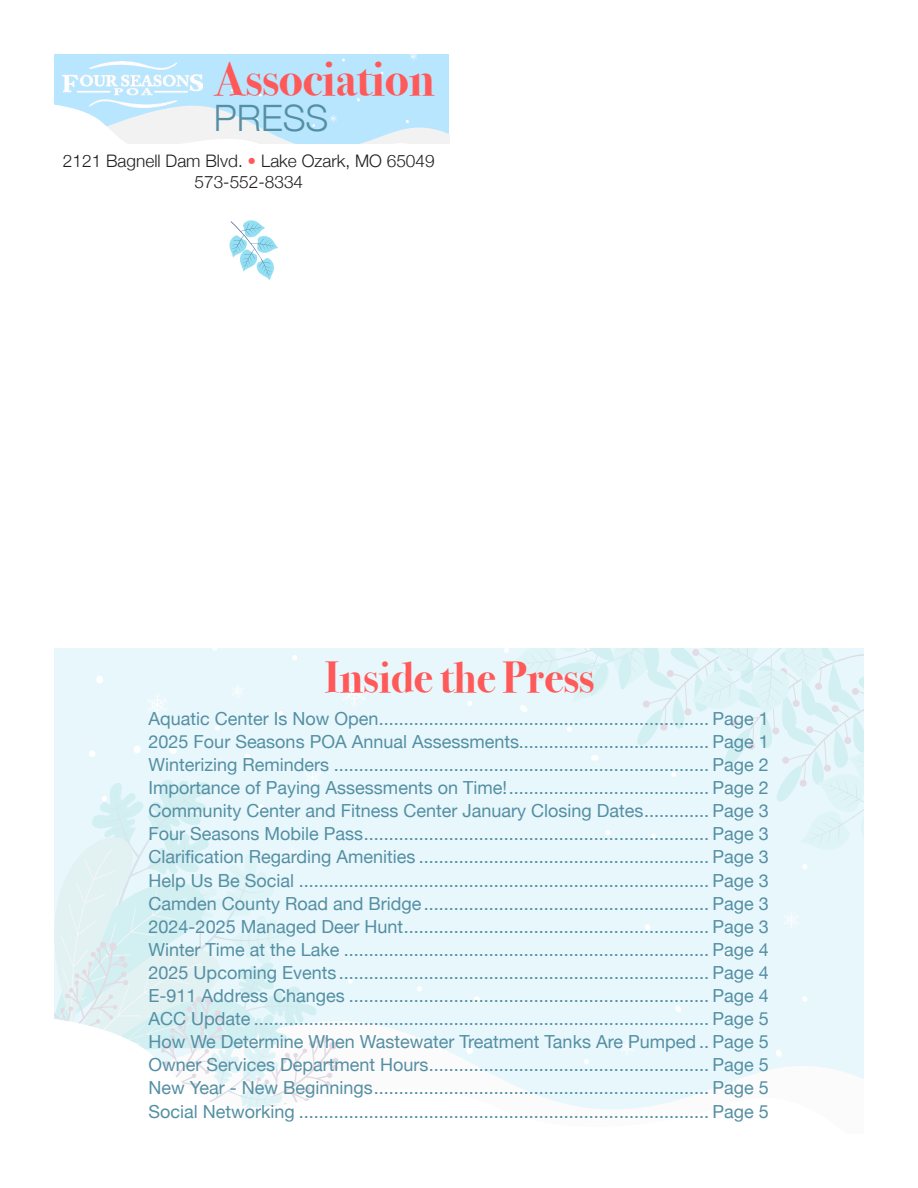
<style>
.page{position:relative;width:918px;height:1188px;background:#fff}
.page>*{position:absolute;margin:0;border:0;box-sizing:border-box;transform-origin:0 0}
.t1{font:700 47.7px "Bodoni Svty Two OSITCTT";letter-spacing:-.005em;color:#ff5959}
.t2{font:700 43.5px "Bodoni Svty Two ITCTT";color:#ff5959}
.t3{font:300 36.45px "Helvetica Neue";color:#548fa3}
.t4{font:18px/23.1px "Helvetica Neue";color:#548fa3}
.t5{font:300 17.25px "Helvetica Neue";color:#231f20}
.s1{color:#ff5959}
</style>
<div class="page">
<div style="left:54px;top:648px;width:810px;height:486px;background:#e8f7fc"></div>
<svg style="left:245px;top:754px;width:5px;height:5px"></svg>
<svg style="left:348px;top:978px;width:5px;height:6px"></svg>
<svg style="left:474px;top:996px;width:6px;height:6px"></svg>
<svg style="left:417px;top:986px;width:5px;height:6px"></svg>
<svg style="left:645px;top:924px;width:5px;height:6px"></svg>
<svg style="left:802px;top:996px;width:5px;height:6px"></svg>
<svg style="left:675px;top:1005px;width:6px;height:7px"></svg>
<svg style="left:723px;top:952px;width:6px;height:5px"></svg>
<svg style="left:467px;top:701px;width:5px;height:5px"></svg>
<svg style="left:404px;top:665px;width:5px;height:6px"></svg>
<svg style="left:292px;top:655px;width:5px;height:5px"></svg>
<svg style="left:278px;top:711px;width:5px;height:5px"></svg>
<svg style="left:215px;top:725px;width:5px;height:5px"></svg>
<svg style="left:504px;top:648px;width:360px;height:221px"></svg>
<svg style="left:784px;top:912px;width:14px;height:16px"></svg>
<svg style="left:343px;top:680px;width:22px;height:26px"></svg>
<svg style="left:169px;top:746px;width:8px;height:8px"></svg>
<svg style="left:134px;top:746px;width:7px;height:7px"></svg>
<svg style="left:89px;top:750px;width:6px;height:7px"></svg>
<svg style="left:96px;top:676px;width:7px;height:7px"></svg>
<svg style="left:148px;top:694px;width:19px;height:22px"></svg>
<svg style="left:55px;top:768px;width:269px;height:245px"></svg>
<svg style="left:232px;top:686px;width:10px;height:9px"></svg>
<svg style="left:54px;top:1013px;width:810px;height:121px;fill:#fbfbfc"></svg>
<div style="left:55px;top:54px;width:394px;height:91px;background:#b8e6ff"></div>
<svg style="left:410px;top:54px;width:7px;height:6px"></svg>
<svg style="left:55px;top:88px;width:394px;height:57px"></svg>
<img style="left:62px;top:61px;width:141px;height:47px">
<svg style="left:229px;top:220px;width:49px;height:60px"></svg>
<p class="t1" style="left:213px;top:51px;width:223px">Association</p>
<p class="t3" style="left:214px;top:89px;width:116px">PRESS</p>
<p class="t5" style="left:63px;top:147px;width:373px">2121 Bagnell Dam Blvd. <span class="s1">•</span> Lake Ozark, MO 65049</p>
<p class="t5" style="left:195px;top:168px;width:110px">573-552-8334</p>
<p class="t2" style="left:325px;top:642px;width:271px">Inside the Press</p>
<p class="t4" style="left:149px;top:708px;width:622px">Aquatic Center Is Now Open.................................................................. Page 1</p>
<p class="t4" style="left:149px;top:731px;width:622px">2025 Four Seasons POA Annual Assessments...................................... Page 1</p>
<p class="t4" style="left:149px;top:754px;width:622px">Winterizing Reminders ........................................................................... Page 2</p>
<p class="t4" style="left:149px;top:777px;width:622px">Importance of Paying Assessments on Time!........................................ Page 2</p>
<p class="t4" style="left:149px;top:800px;width:622px">Community Center and Fitness Center January Closing Dates............. Page 3</p>
<p class="t4" style="left:149px;top:823px;width:622px">Four Seasons Mobile Pass..................................................................... Page 3</p>
<p class="t4" style="left:149px;top:847px;width:622px">Clarification Regarding Amenities .......................................................... Page 3</p>
<p class="t4" style="left:149px;top:870px;width:622px">Help Us Be Social .................................................................................. Page 3</p>
<p class="t4" style="left:149px;top:893px;width:622px">Camden County Road and Bridge ......................................................... Page 3</p>
<p class="t4" style="left:149px;top:916px;width:622px">2024-2025 Managed Deer Hunt............................................................. Page 3</p>
<p class="t4" style="left:149px;top:939px;width:622px">Winter Time at the Lake ......................................................................... Page 4</p>
<p class="t4" style="left:149px;top:962px;width:622px">2025 Upcoming Events .......................................................................... Page 4<br>E-911 Address Changes ........................................................................ Page 4</p>
<p class="t4" style="left:149px;top:1008px;width:622px">ACC Update ........................................................................................... Page 5</p>
<p class="t4" style="left:149px;top:1031px;width:622px">How We Determine When Wastewater Treatment Tanks Are Pumped .. Page 5<br>Owner Services Department Hours........................................................ Page 5</p>
<p class="t4" style="left:149px;top:1078px;width:622px">New Year - New Beginnings................................................................... Page 5</p>
<p class="t4" style="left:149px;top:1101px;width:622px">Social Networking .................................................................................. Page 5</p>
</div>
